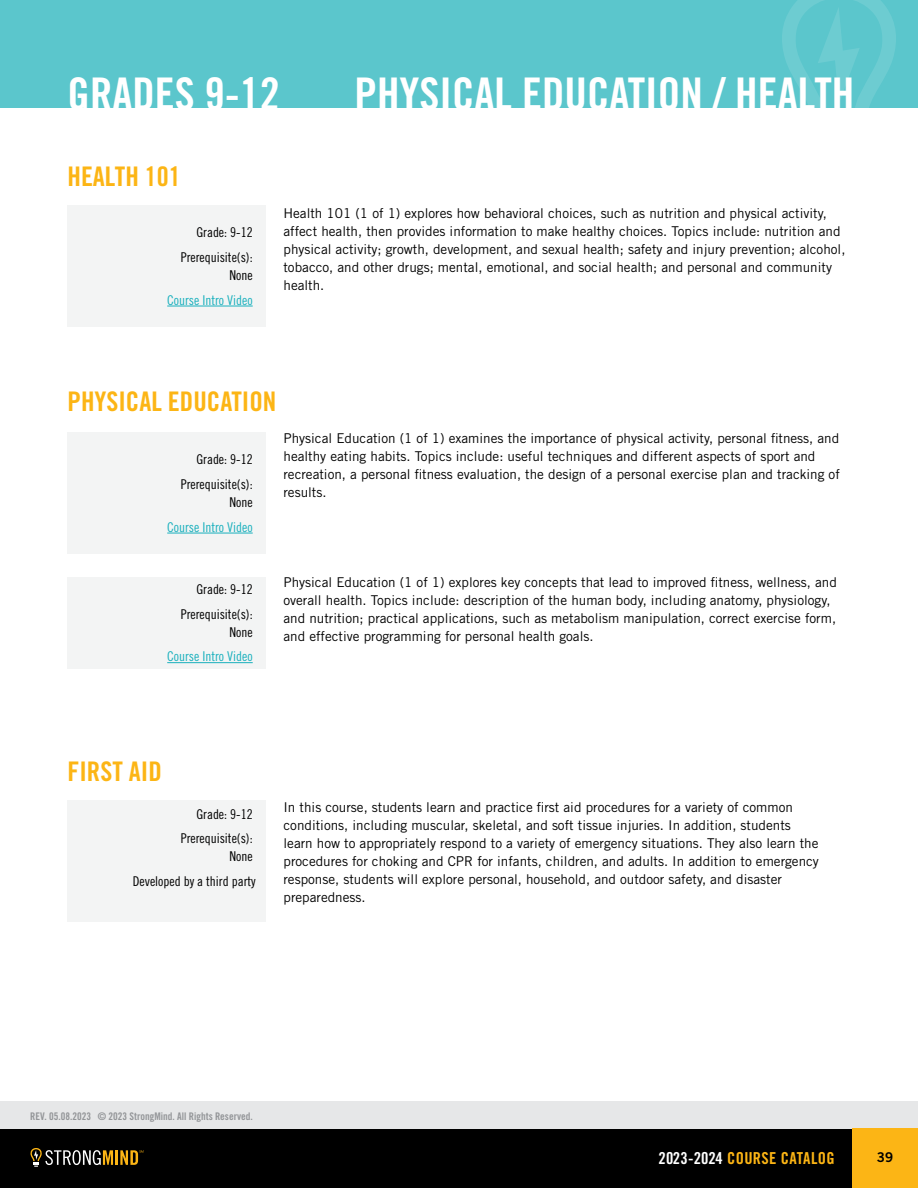
<style>
.page{position:relative;width:918px;height:1188px;background:#fff}
.page>*{position:absolute;margin:0;border:0;box-sizing:border-box;transform-origin:0 0}
.t1{font:45px "Trade Gothic LT Std Bd Cn 20";color:#fff}
.t2{font:27px "Trade Gothic LT Std Bd Cn 20";color:#fcb515}
.t3{font:16.5px "Trade Gothic LT Std Bd Cn 20";letter-spacing:.02em;color:#fcb515}
.t4{font:13.5px/18px "Trade Gothic LT Std";color:#000}
.t5{font:13.5px/24.8px "Trade Gothic LT Std Cn 18";color:#000;text-align:right}
.t6{font:13.5px "Trade Gothic LT Std Cn 18";color:#1ab0bd}
.t7{font:13.5px "Trade Gothic LT Std Bd 2";color:#000}
.t8{font:10.5px "Trade Gothic LT Std Bd Cn 20";color:#939598}
.s1{color:#fff}
</style>
<div class="page">
<div style="left:0;top:1102px;width:918px;height:27px;background:#e6e7e8"></div>
<div style="left:0;top:1129px;width:918px;height:59px;background:#000"></div>
<div style="left:852px;top:1129px;width:66px;height:59px;background:#fcb515"></div>
<hr style="left:115px;top:1150px;width:3px;height:15px;background:#fcb515">
<svg style="left:30px;top:1148px;width:83px;height:19px"></svg>
<svg style="left:120px;top:1150px;width:24px;height:15px"></svg>
<div style="left:0;top:0;width:918px;height:108px;background:#5bc6cc"></div>
<svg style="left:782px;top:0;width:114px;height:108px"></svg>
<div style="left:68px;top:800px;width:198px;height:121px;background:#f3f4f4"></div>
<div style="left:68px;top:205px;width:198px;height:122px;background:#f3f4f4"></div>
<hr style="left:167px;top:306px;width:86px;height:1px;background:#1ab0bd">
<div style="left:68px;top:432px;width:198px;height:122px;background:#f3f4f4"></div>
<hr style="left:167px;top:533px;width:86px;height:1px;background:#1ab0bd">
<div style="left:68px;top:577px;width:198px;height:91px;background:#f3f4f4"></div>
<hr style="left:167px;top:662px;width:86px;height:1px;background:#1ab0bd">
<h1 class="t1" style="left:68px;top:66px;width:214px">GRADES 9-12</h1>
<h2 class="t2" style="left:68px;top:160px;width:115px">HEALTH 101</h2>
<h1 class="t1" style="left:355px;top:66px;width:501px">PHYSICAL EDUCATION / HEALTH</h1>
<p class="t5" style="left:181px;top:220px;width:73px">Grade: 9-12<br>Prerequisite(s):</p>
<p class="t5" style="left:229px;top:263px;width:25px">None</p>
<p class="t6" style="left:167px;top:292px;width:87px">Course Intro Video</p>
<p class="t4" style="left:284px;top:204px;width:564px">Health 101 (1 of 1) explores how behavioral choices, such as nutrition and physical activity, affect health, then provides information to make healthy choices. Topics include: nutrition and physical activity; growth, development, and sexual health; safety and injury prevention; alcohol, tobacco, and other drugs; mental, emotional, and social health; and personal and community health.</p>
<h2 class="t2" style="left:68px;top:385px;width:210px">PHYSICAL EDUCATION</h2>
<p class="t5" style="left:181px;top:447px;width:73px">Grade: 9-12<br>Prerequisite(s):</p>
<p class="t5" style="left:229px;top:490px;width:25px">None</p>
<p class="t6" style="left:167px;top:519px;width:87px">Course Intro Video</p>
<p class="t4" style="left:284px;top:429px;width:558px">Physical Education (1 of 1) examines the importance of physical activity, personal fitness, and healthy eating habits. Topics include: useful techniques and different aspects of sport and recreation, a personal fitness evaluation, the design of a personal exercise plan and tracking of results.</p>
<p class="t5" style="left:181px;top:576px;width:73px">Grade: 9-12<br>Prerequisite(s):</p>
<p class="t5" style="left:229px;top:619px;width:25px">None</p>
<p class="t6" style="left:167px;top:648px;width:87px">Course Intro Video</p>
<p class="t4" style="left:284px;top:573px;width:555px">Physical Education (1 of 1) explores key concepts that lead to improved fitness, wellness, and overall health. Topics include: description of the human body, including anatomy, physiology, and nutrition; practical applications, such as metabolism manipulation, correct exercise form, and effective programming for personal health goals.</p>
<h2 class="t2" style="left:68px;top:755px;width:96px">FIRST AID</h2>
<p class="t5" style="left:181px;top:801px;width:73px">Grade: 9-12<br>Prerequisite(s):</p>
<p class="t5" style="left:133px;top:844px;width:124px">None<br>Developed by a third party</p>
<p class="t4" style="left:284px;top:798px;width:537px">In this course, students learn and practice first aid procedures for a variety of common conditions, including muscular, skeletal, and soft tissue injuries. In addition, students learn how to appropriately respond to a variety of emergency situations. They also learn the procedures for choking and CPR for infants, children, and adults. In addition to emergency response, students will explore personal, household, and outdoor safety, and disaster preparedness.</p>
<p class="t8" style="left:30px;top:1110px;width:224px">REV. 05.08.2023 © 2023 StrongMind. All Rights Reserved.</p>
<p class="t3" style="left:658px;top:1148px;width:178px"><span class="s1">2023-2024</span> COURSE CATALOG</p>
<p class="t7" style="left:877px;top:1148px;width:18px">39</p>
</div>
